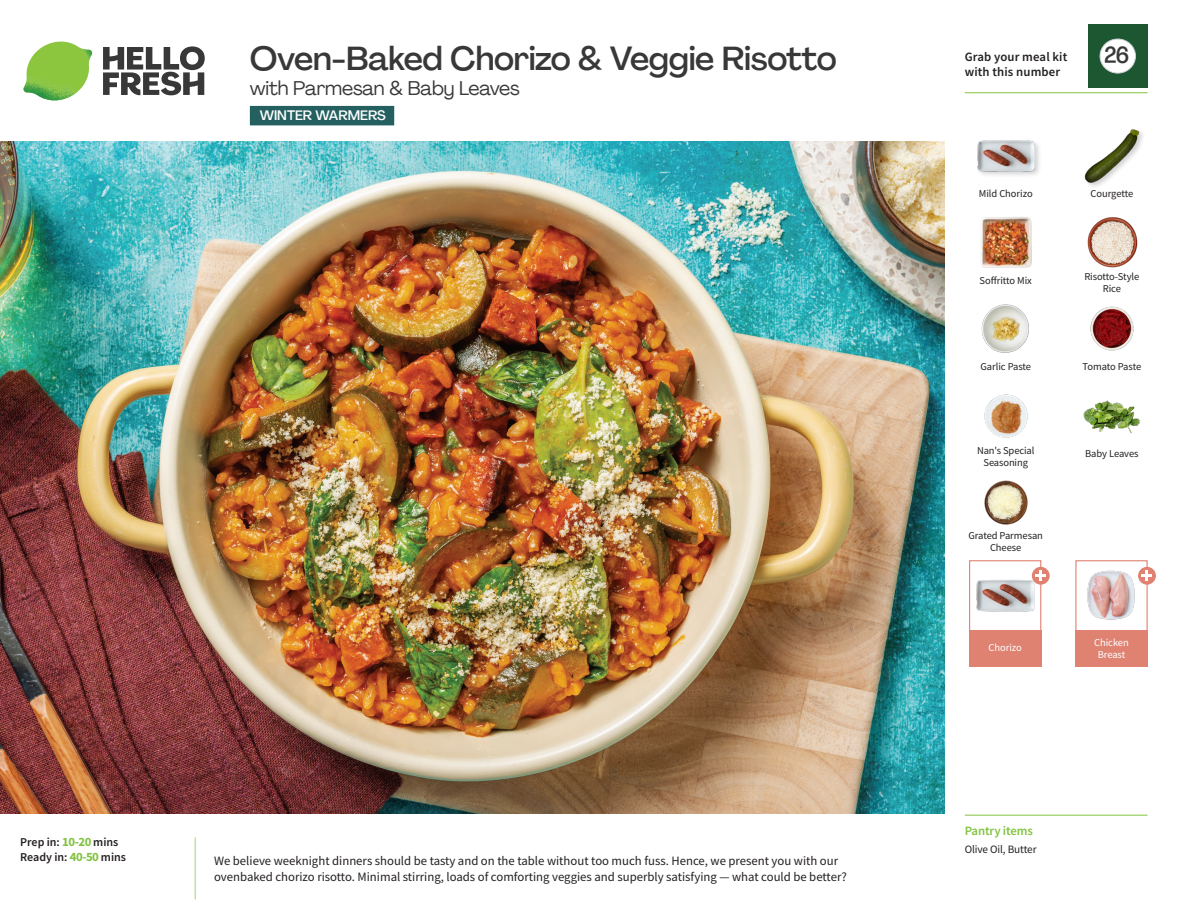
<style>
.page{position:relative;width:1188px;height:918px;background:#fff}
.page>*{position:absolute;margin:0;border:0;box-sizing:border-box;transform-origin:0 0}
._15_Titel_UK{font:500 33px "Agrandir";letter-spacing:-.015em;color:#383839}
._002_Label_Nr{font:500 22.8px "Agrandir";color:#383839;scale:.94 1}
._15_Titel_UK-2{font:19.5px "Agrandir";letter-spacing:-.01em;color:#383839}
.t1{font:500 13.5px "Agrandir";color:#fff}
.Step_6_Text_AU{font:12.75px/16.5px "Source Sans Pro";color:#231f20}
.t2{font:600 12.75px/15px "Source Sans Pro";letter-spacing:.01em;color:#231f20}
._04_Headers_Front{font:600 12.75px "Source Sans Pro";letter-spacing:-.01em;color:#81c340}
._04_Intro{font:600 12px "Source Sans Pro";color:#231f20}
._05_Pantry{font:11.25px "Source Sans Pro";letter-spacing:-.01em;color:#231f20}
._18_FRONT_ingredients{font:10.5px/12px "Source Sans Pro";letter-spacing:-.005em;color:#231f20;text-align:center}
._18_FRONT_ingredients-2{font:10.5px/12px "Source Sans Pro";letter-spacing:-.005em;color:#fff;text-align:center}
.s1{font-weight:700;font-size:12.75px;color:#81c340}
</style>
<div class="page">
<svg style="left:103px;top:46px;width:102px;height:49px"></svg>
<img style="left:23px;top:42px;width:69px;height:59px">
<img style="left:0;top:142px;width:945px;height:672px">
<div style="left:1075px;top:560px;width:73px;height:72px;border:1px solid #df8272"></div>
<div style="left:1075px;top:630px;width:73px;height:37px;background:#df8272"></div>
<div style="left:969px;top:630px;width:72px;height:37px;background:#df8272"></div>
<img style="left:1087px;top:570px;width:48px;height:50px">
<div style="left:969px;top:560px;width:72px;height:72px;border:1px solid #df8272"></div>
<img style="left:977px;top:570px;width:57px;height:42px">
<div style="left:1032px;top:567px;width:18px;height:18px;background:#df8272;border-radius:50%"></div>
<svg style="left:1035px;top:570px;width:11px;height:11px"></svg>
<img style="left:1090px;top:306px;width:44px;height:45px">
<img style="left:1083px;top:400px;width:58px;height:33px">
<img style="left:984px;top:394px;width:44px;height:44px">
<img style="left:984px;top:480px;width:44px;height:45px">
<img style="left:981px;top:304px;width:48px;height:49px">
<img style="left:980px;top:217px;width:51px;height:51px">
<img style="left:1087px;top:217px;width:51px;height:51px">
<div style="left:976px;top:139px;width:66px;height:40px;background:#231f20;opacity:.2"></div>
<img style="left:977px;top:139px;width:57px;height:40px">
<img style="left:1084px;top:129px;width:57px;height:56px">
<svg style="left:394px;top:107px;width:1px;height:16px"></svg>
<div style="left:250px;top:106px;width:144px;height:19px;background:#23605f"></div>
<div style="left:1138px;top:567px;width:18px;height:18px;background:#df8272;border-radius:50%"></div>
<svg style="left:1142px;top:570px;width:10px;height:11px"></svg>
<hr style="left:965px;top:815px;width:183px;height:1px;background:#81c340">
<hr style="left:965px;top:92px;width:183px;height:1px;background:#81c340">
<div style="left:1088px;top:24px;width:60px;height:64px;background:#1d5732"></div>
<div style="left:1100px;top:39px;width:35px;height:34px;background:#fff;border-radius:50%"></div>
<div style="left:1100px;top:39px;width:36px;height:34px;border:1px solid #d1d2d4;border-radius:50%"></div>
<p class="_15_Titel_UK" style="left:250px;top:38px;width:589px">Oven-Baked Chorizo &amp; Veggie Risotto</p>
<p class="_15_Titel_UK-2" style="left:250px;top:76px;width:271px">with Parmesan &amp; Baby Leaves</p>
<p class="t1" style="left:260px;top:107px;width:128px">WINTER WARMERS</p>
<p class="_04_Intro" style="left:20px;top:834px;width:100px">Prep in: <span class="s1">10-20</span> mins</p>
<p class="_04_Intro" style="left:20px;top:849px;width:107px">Ready in: <span class="s1">40-50</span> mins</p>
<p class="Step_6_Text_AU" style="left:214px;top:852px;width:634px">We believe weeknight dinners should be tasty and on the table without too much fuss. Hence, we present you with our ovenbaked chorizo risotto. Minimal stirring, loads of comforting veggies and superbly satisfying — what could be better?</p>
<p class="t2" style="left:965px;top:49px;width:104px">Grab your meal kit with this number</p>
<p class="_002_Label_Nr" style="left:1104px;top:41px;width:28px">26</p>
<p class="_18_FRONT_ingredients" style="left:979px;top:188px;width:55px">Mild Chorizo</p>
<p class="_18_FRONT_ingredients" style="left:1091px;top:188px;width:44px">Courgette</p>
<p class="_18_FRONT_ingredients" style="left:980px;top:274px;width:54px">Soffritto Mix</p>
<p class="_18_FRONT_ingredients" style="left:1084px;top:271px;width:57px">Risotto-Style<br>Rice</p>
<p class="_18_FRONT_ingredients" style="left:981px;top:360px;width:52px">Garlic Paste</p>
<p class="_18_FRONT_ingredients" style="left:1083px;top:360px;width:60px">Tomato Paste</p>
<p class="_18_FRONT_ingredients" style="left:977px;top:445px;width:59px">Nan's Special<br>Seasoning</p>
<p class="_18_FRONT_ingredients" style="left:969px;top:530px;width:76px">Grated Parmesan<br>Cheese</p>
<p class="_18_FRONT_ingredients-2" style="left:989px;top:641px;width:35px">Chorizo</p>
<p class="_18_FRONT_ingredients" style="left:1085px;top:447px;width:55px">Baby Leaves</p>
<p class="_18_FRONT_ingredients-2" style="left:1094px;top:636px;width:36px">Chicken<br>Breast</p>
<p class="_04_Headers_Front" style="left:965px;top:822px;width:70px">Pantry items</p>
<p class="_05_Pantry" style="left:965px;top:842px;width:73px">Olive Oil, Butter</p>
</div>
